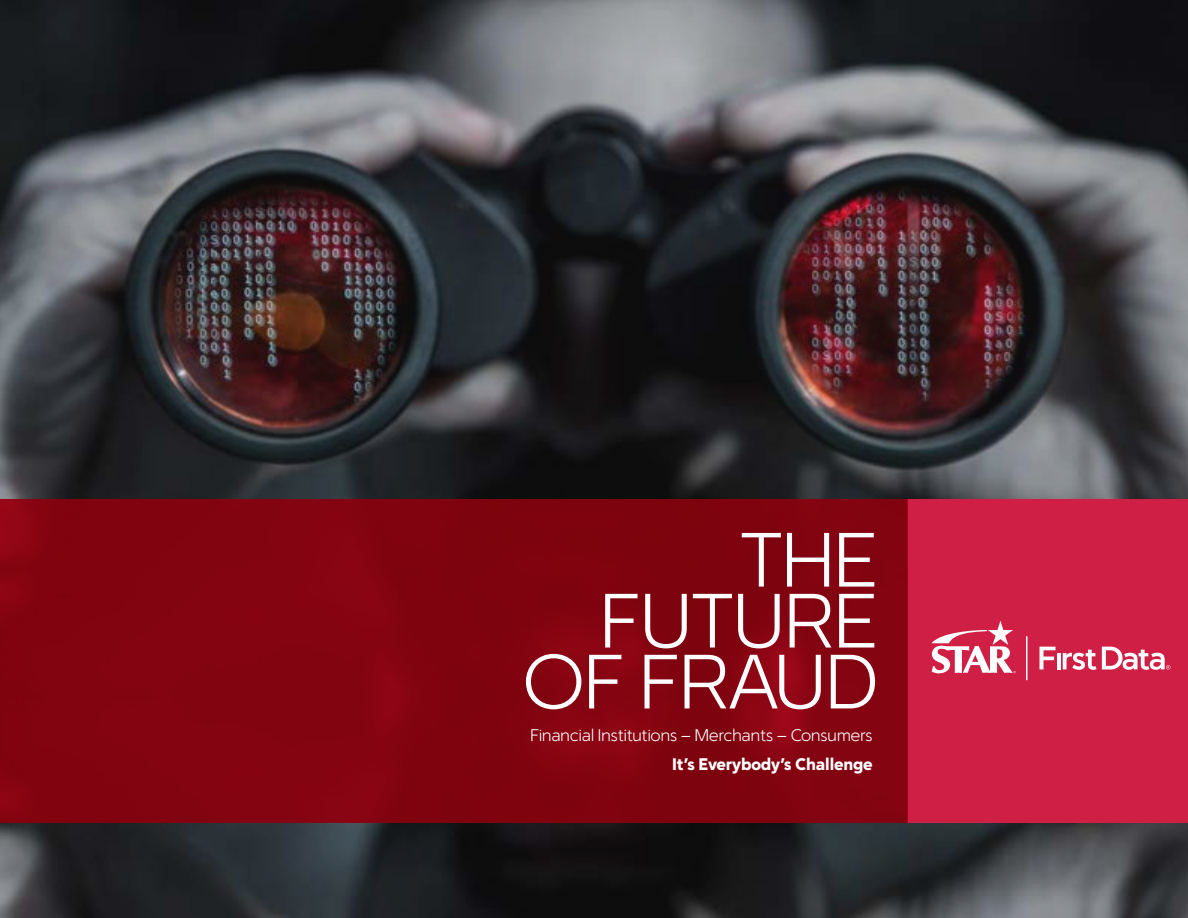
<style>
.page{position:relative;width:1188px;height:918px;background:#fff}
.page>*{position:absolute;margin:0;border:0;box-sizing:border-box;transform-origin:0 0}
.t1{font:300 76.65px/60.9px "Simple Sans";letter-spacing:-.03em;color:#fff;text-align:right}
.t2{font:300 16.8px "Simple Sans";letter-spacing:-.03em;color:#fff}
.t3{font:900 16.8px "Simple Sans";letter-spacing:-.01em;color:#fff}
</style>
<div class="page">
<img style="left:0;top:0;width:1188px;height:500px">
<svg style="left:0;top:824px;width:1188px;height:94px;background:#2a2d30"></svg>
<div style="left:908px;top:500px;width:280px;height:324px;background:#cf1f44"></div>
<div style="left:0;top:500px;width:908px;height:324px;background:#820410"></div>
<svg style="left:931px;top:621px;width:85px;height:52px"></svg>
<hr style="left:1026px;top:637px;width:2px;height:43px;background:#fff">
<hr style="left:1057px;top:653px;width:4px;height:16px;background:#fff">
<svg style="left:1040px;top:647px;width:16px;height:23px"></svg>
<svg style="left:1063px;top:647px;width:108px;height:23px"></svg>
<h1 class="t1" style="left:522px;top:528px;width:358px">THE<br>FUTURE<br>OF FRAUD</h1>
<p class="t2" style="left:530px;top:725px;width:344px">Financial Institutions – Merchants – Consumers</p>
<p class="t3" style="left:672px;top:754px;width:202px">It’s Everybody’s Challenge</p>
</div>
